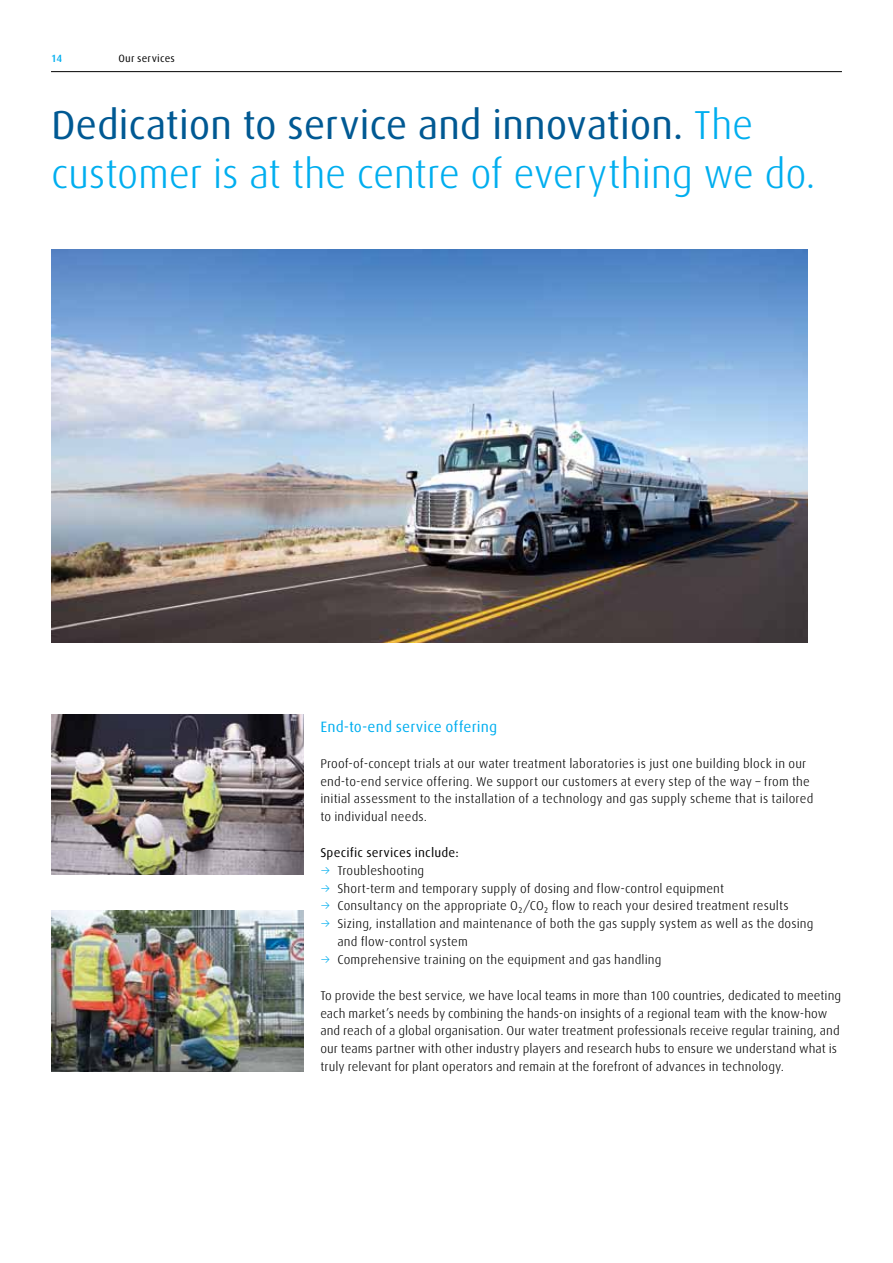
<style>
.page{position:relative;width:893px;height:1263px;background:#fff}
.page>*{position:absolute;margin:0;border:0;box-sizing:border-box;transform-origin:0 0}
.t1{font:300 40.5px/48.6px "Linde Dax Global";letter-spacing:-.015em;color:#00aeef}
.t2{font:15px "Linde Dax Global";letter-spacing:.005em;color:#00aeef}
.t3{font:300 12.75px/17.9px "Linde Dax Global";letter-spacing:.005em;color:#000}
.t4{font:12.75px "Linde Dax Global";letter-spacing:.015em;color:#000}
.t5{font:10.5px "Linde Dax Global";letter-spacing:.02em;color:#000}
.t6{font:500 10.5px "Linde Dax Global";color:#00aeef}
.s1{font-weight:400;color:#005993}
.s2{color:#00aeef}
</style>
<div class="page">
<hr style="left:51px;top:71px;width:791px;height:1px;background:#000">
<img style="left:51px;top:714px;width:252px;height:161px">
<img style="left:51px;top:910px;width:252px;height:161px">
<img style="left:51px;top:250px;width:756px;height:393px">
<p class="t6" style="left:51px;top:52px;width:13px">14</p>
<p class="t5" style="left:118px;top:52px;width:58px">Our services</p>
<h1 class="t1" style="left:51px;top:101px;width:766px"><span class="s1">Dedication to service and innovation.</span> The customer is at the centre of everything we do.</h1>
<p class="t2" style="left:320px;top:718px;width:178px">End-to-end service offering</p>
<p class="t3" style="left:320px;top:754px;width:495px">Proof-of-concept trials at our water treatment laboratories is just one building block in our end-to-end service offering. We support our customers at every step of the way – from the initial assessment to the installation of a technology and gas supply scheme that is tailored to individual needs.</p>
<p class="t4" style="left:320px;top:845px;width:140px">Specific services include:</p>
<p class="t3" style="left:320px;top:861px;width:105px"><span class="s2">→</span> Troubleshooting</p>
<p class="t3" style="left:320px;top:879px;width:405px"><span class="s2">→</span> Short-term and temporary supply of dosing and flow-control equipment</p>
<p class="t3" style="left:320px;top:897px;width:470px"><span class="s2">→</span> Consultancy on the appropriate O₂/CO₂ flow to reach your desired treatment results</p>
<p class="t3" style="left:337px;top:915px;width:478px;text-indent:-17px"><span class="s2">→</span> Sizing, installation and maintenance of both the gas supply system as well as the dosing and flow-control system</p>
<p class="t3" style="left:320px;top:951px;width:343px"><span class="s2">→</span> Comprehensive training on the equipment and gas handling</p>
<p class="t3" style="left:320px;top:986px;width:522px">To provide the best service, we have local teams in more than 100 countries, dedicated to meeting each market’s needs by combining the hands-on insights of a regional team with the know-how and reach of a global organisation. Our water treatment professionals receive regular training, and our teams partner with other industry players and research hubs to ensure we understand what is truly relevant for plant operators and remain at the forefront of advances in technology.</p>
</div>
